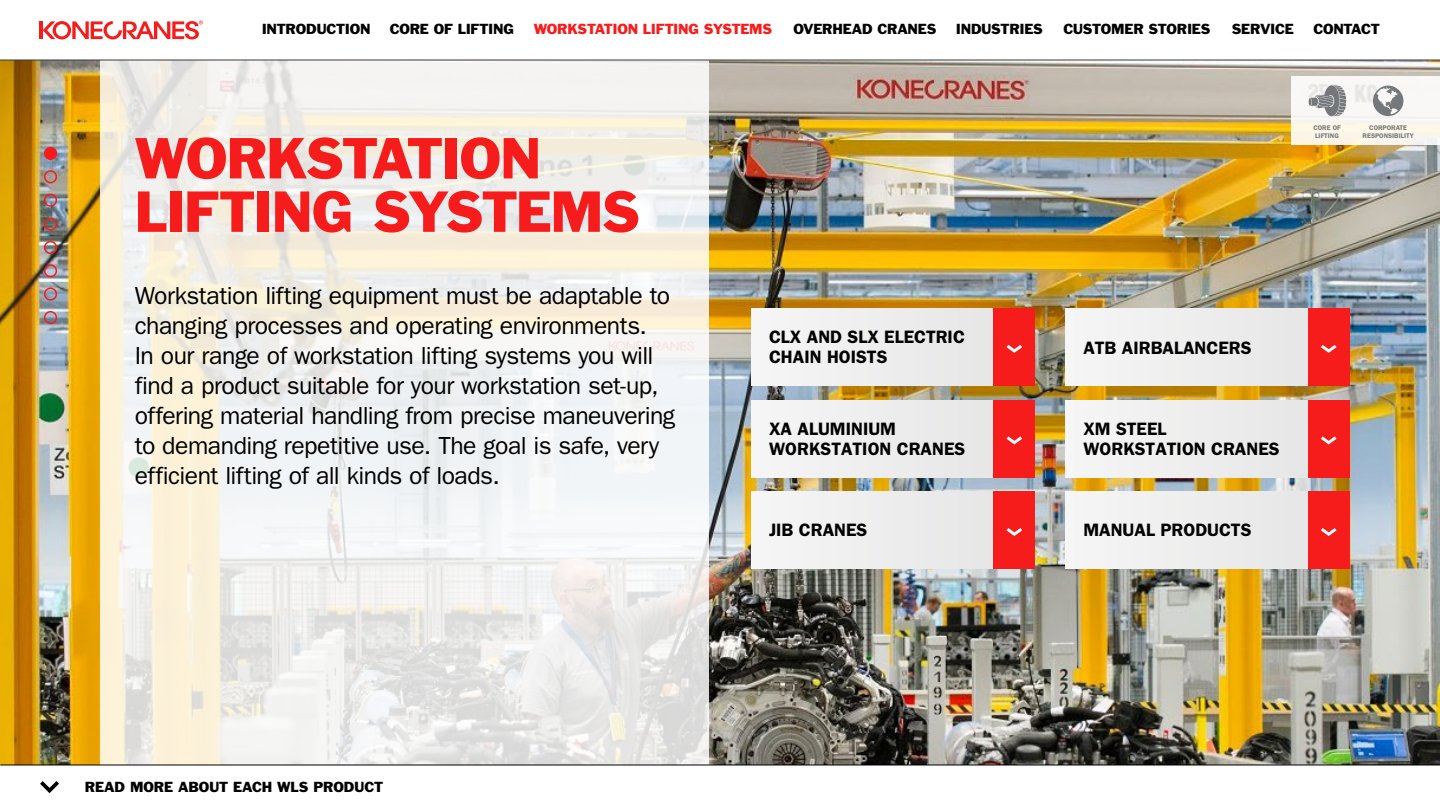
<style>
.page{position:relative;width:1440px;height:810px;background:#fff}
.page>*{position:absolute;margin:0;border:0;box-sizing:border-box;transform-origin:0 0}
.t1{font:53.4px/53.4px "Franklin Gothic Std";letter-spacing:-.04em;color:#f71c1c}
.t2{font:24.75px/30px "ITC Franklin Gothic Std";letter-spacing:-.02em;color:#000}
.t3{font:600 18px/19.5px "ITC Franklin Gothic Std";color:#000}
.t4{font:13.5px "Franklin Gothic Std";letter-spacing:-.015em;color:#000}
.t5{font:13.5px "Franklin Gothic Std";letter-spacing:-.03em;color:#f71c1c}
.t6{font:600 6.75px/8.2px "ITC Franklin Gothic Std";color:#75787b}
</style>
<div class="page">
<img style="left:0;top:61px;width:1439px;height:704px">
<svg style="left:100px;top:61px;width:609px;height:704px"></svg>
<div style="left:751px;top:309px;width:284px;height:77px;background:#eee"></div>
<div style="left:994px;top:309px;width:41px;height:77px;background:#f71c1c"></div>
<svg style="left:1007px;top:345px;width:15px;height:8px"></svg>
<div style="left:751px;top:400px;width:284px;height:77px;background:#eee"></div>
<div style="left:994px;top:400px;width:41px;height:77px;background:#f71c1c"></div>
<svg style="left:1007px;top:436px;width:15px;height:8px"></svg>
<div style="left:751px;top:492px;width:284px;height:77px;background:#eee"></div>
<div style="left:994px;top:492px;width:41px;height:77px;background:#f71c1c"></div>
<svg style="left:1007px;top:528px;width:15px;height:8px"></svg>
<div style="left:1066px;top:309px;width:283px;height:77px;background:#eee"></div>
<div style="left:1308px;top:309px;width:41px;height:77px;background:#f71c1c"></div>
<svg style="left:1321px;top:345px;width:16px;height:8px"></svg>
<div style="left:1066px;top:400px;width:283px;height:77px;background:#eee"></div>
<div style="left:1308px;top:400px;width:41px;height:77px;background:#f71c1c"></div>
<svg style="left:1321px;top:436px;width:16px;height:8px"></svg>
<div style="left:1066px;top:492px;width:283px;height:77px;background:#eee"></div>
<div style="left:1308px;top:492px;width:41px;height:77px;background:#f71c1c"></div>
<svg style="left:1321px;top:528px;width:16px;height:8px"></svg>
<svg style="left:40px;top:781px;width:19px;height:12px"></svg>
<hr style="left:0;top:765px;width:1440px;height:1px;background:#000">
<div style="left:1291px;top:77px;width:149px;height:68px;background:#f9f7f1"></div>
<svg style="left:1373px;top:86px;width:30px;height:30px"></svg>
<svg style="left:1309px;top:85px;width:37px;height:31px"></svg>
<div style="left:44px;top:170px;width:13px;height:13px;border:2px solid #f71c1c;border-radius:50%"></div>
<div style="left:45px;top:148px;width:11px;height:11px;background:#f71c1c;border-radius:50%"></div>
<div style="left:44px;top:147px;width:13px;height:13px;border:2px solid #f71c1c;border-radius:50%"></div>
<div style="left:44px;top:194px;width:13px;height:13px;border:2px solid #f71c1c;border-radius:50%"></div>
<div style="left:44px;top:241px;width:13px;height:13px;border:2px solid #f71c1c;border-radius:50%"></div>
<div style="left:44px;top:218px;width:13px;height:13px;border:2px solid #f71c1c;border-radius:50%"></div>
<div style="left:44px;top:264px;width:13px;height:13px;border:2px solid #f71c1c;border-radius:50%"></div>
<div style="left:44px;top:287px;width:13px;height:14px;border:2px solid #f71c1c;border-radius:50%"></div>
<div style="left:44px;top:311px;width:13px;height:13px;border:2px solid #f71c1c;border-radius:50%"></div>
<hr style="left:0;top:60px;width:1440px;height:1px;background:#3b3b3b">
<hr style="left:40px;top:21px;width:3px;height:18px;background:#f71c1c">
<svg style="left:43px;top:21px;width:160px;height:18px"></svg>
<p class="t4" style="left:262px;top:20px;width:110px">INTRODUCTION</p>
<p class="t4" style="left:390px;top:20px;width:126px">CORE OF LIFTING</p>
<p class="t5" style="left:534px;top:20px;width:240px">WORKSTATION LIFTING SYSTEMS</p>
<p class="t4" style="left:793px;top:20px;width:145px">OVERHEAD CRANES</p>
<p class="t4" style="left:956px;top:20px;width:89px">INDUSTRIES</p>
<p class="t4" style="left:1063px;top:20px;width:149px">CUSTOMER STORIES</p>
<p class="t4" style="left:1232px;top:20px;width:63px">SERVICE</p>
<p class="t4" style="left:1313px;top:20px;width:68px">CONTACT</p>
<h1 class="t1" style="left:135px;top:131px;width:507px">WORKSTATION<br>LIFTING SYSTEMS</h1>
<p class="t2" style="left:135px;top:281px;width:542px">Workstation lifting equipment must be adaptable to changing processes and operating environments.<br>In our range of workstation lifting systems you will find a product suitable for your workstation set-up, offering material handling from precise maneuvering to demanding repetitive use. The goal is safe, very efficient lifting of all kinds of loads.</p>
<p class="t3" style="left:769px;top:328px;width:197px">CLX AND SLX ELECTRIC<br>CHAIN HOISTS</p>
<p class="t3" style="left:769px;top:419px;width:198px">XA ALUMINIUM<br>WORKSTATION CRANES</p>
<p class="t3" style="left:769px;top:520px;width:100px">JIB CRANES</p>
<p class="t4" style="left:85px;top:779px;width:300px">READ MORE ABOUT EACH WLS PRODUCT</p>
<p class="t6" style="left:1313px;top:123px;width:29px">CORE OF<br>LIFTING</p>
<p class="t6" style="left:1363px;top:123px;width:53px;text-align:center">CORPORATE<br>RESPONSIBILITY</p>
<p class="t3" style="left:1083px;top:338px;width:170px">ATB AIRBALANCERS</p>
<p class="t3" style="left:1083px;top:419px;width:198px">XM STEEL<br>WORKSTATION CRANES</p>
<p class="t3" style="left:1083px;top:520px;width:170px">MANUAL PRODUCTS</p>
</div>
